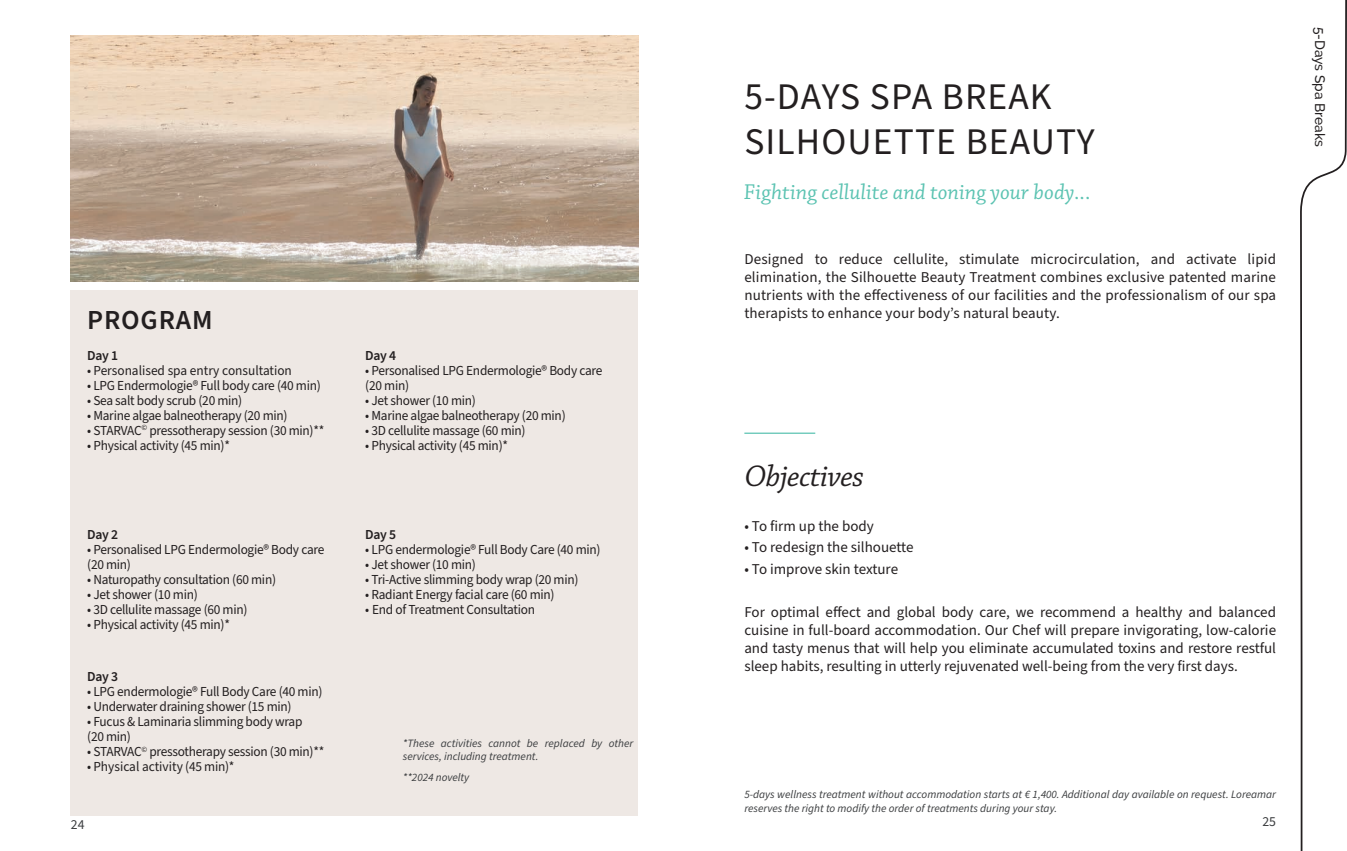
<style>
.page{position:relative;width:1347px;height:851px;background:#fff}
.page>*{position:absolute;margin:0;border:0;box-sizing:border-box;transform-origin:0 0}
.t1{font:37.5px/45px "Source Sans Pro";letter-spacing:.03em;color:#231f20}
.t2{font:italic 31.25px "Chaparral Pro";letter-spacing:-.02em;color:#231f20}
.t3{font:600 27.5px "Source Sans Pro";letter-spacing:.03em;color:#231f20}
.t4{font:italic 22.5px "Chaparral Pro";color:#5cc3b2}
.t5{font:15px/18px "Source Sans Pro";color:#231f20;text-align:justify}
.t6{font:13.75px/15px "Source Sans Pro";letter-spacing:-.02em;color:#231f20}
.t7{font:13.75px "Source Sans Pro";color:#231f20}
.t8{font:600 13.75px "Source Sans Pro";letter-spacing:-.02em;color:#231f20}
.t9{font:500 13.75px "Raleway";color:#231f20}
.t10{font:13.75px "Source Sans Pro";color:#3b3d3f}
.t11{font:italic 11.25px/13.5px "Source Sans Pro";color:#3b3d3f}
</style>
<div class="page">
<div style="left:71px;top:290px;width:567px;height:525px;background:#eee8e4"></div>
<hr style="left:744px;top:432px;width:71px;height:2px;background:#5cc3b2">
<img style="left:71px;top:35px;width:567px;height:246px">
<svg style="left:1300px;top:0;width:46px;height:850px"></svg>
<h3 class="t3" style="left:87px;top:301px;width:127px">PROGRAM</h3>
<p class="t8" style="left:87px;top:346px;width:32px">Day 1</p>
<p class="t7" style="left:87px;top:361px;width:206px">• Personalised spa entry consultation</p>
<p class="t6" style="left:87px;top:378px;width:235px">• LPG Endermologie® Full body care (40 min)</p>
<p class="t6" style="left:87px;top:393px;width:157px">• Sea salt body scrub (20 min)</p>
<p class="t6" style="left:87px;top:408px;width:202px">• Marine algae balneotherapy (20 min)</p>
<p class="t6" style="left:87px;top:423px;width:239px">• STARVAC<sup>©</sup> pressotherapy session (30 min)**</p>
<p class="t6" style="left:87px;top:438px;width:144px">• Physical activity (45 min)*</p>
<p class="t8" style="left:87px;top:524px;width:32px">Day 2</p>
<p class="t6" style="left:87px;top:542px;width:239px">• Personalised LPG Endermologie® Body care (20 min)</p>
<p class="t6" style="left:87px;top:572px;width:190px">• Naturopathy consultation (60 min)</p>
<p class="t6" style="left:87px;top:587px;width:112px">• Jet shower (10 min)</p>
<p class="t6" style="left:87px;top:602px;width:162px">• 3D cellulite massage (60 min)</p>
<p class="t6" style="left:87px;top:617px;width:144px">• Physical activity (45 min)*</p>
<p class="t8" style="left:87px;top:667px;width:32px">Day 3</p>
<p class="t6" style="left:87px;top:684px;width:237px">• LPG endermologie® Full Body Care (40 min)</p>
<p class="t6" style="left:87px;top:699px;width:206px">• Underwater draining shower (15 min)</p>
<p class="t6" style="left:87px;top:714px;width:217px">• Fucus &amp; Laminaria slimming body wrap (20 min)</p>
<p class="t6" style="left:87px;top:744px;width:239px">• STARVAC<sup>©</sup> pressotherapy session (30 min)**</p>
<p class="t7" style="left:87px;top:757px;width:149px">• Physical activity (45 min)*</p>
<p class="t10" style="left:71px;top:815px;width:15px">24</p>
<p class="t8" style="left:365px;top:346px;width:32px">Day 4</p>
<p class="t6" style="left:365px;top:363px;width:239px">• Personalised LPG Endermologie® Body care (20 min)</p>
<p class="t6" style="left:365px;top:393px;width:112px">• Jet shower (10 min)</p>
<p class="t6" style="left:365px;top:408px;width:202px">• Marine algae balneotherapy (20 min)</p>
<p class="t6" style="left:365px;top:423px;width:162px">• 3D cellulite massage (60 min)</p>
<p class="t6" style="left:365px;top:438px;width:144px">• Physical activity (45 min)*</p>
<p class="t8" style="left:365px;top:524px;width:32px">Day 5</p>
<p class="t6" style="left:365px;top:542px;width:237px">• LPG endermologie® Full Body Care (40 min)</p>
<p class="t6" style="left:365px;top:557px;width:112px">• Jet shower (10 min)</p>
<p class="t6" style="left:365px;top:572px;width:215px">• Tri-Active slimming body wrap (20 min)</p>
<p class="t6" style="left:365px;top:587px;width:191px">• Radiant Energy facial care (60 min)</p>
<p class="t6" style="left:365px;top:602px;width:171px">• End of Treatment Consultation</p>
<p class="t11" style="left:403px;top:736px;width:232px">*These activities cannot be replaced by other services, including treatment.</p>
<p class="t11" style="left:403px;top:770px;width:68px">**2024 novelty</p>
<h1 class="t1" style="left:744px;top:76px;width:352px">5-DAYS SPA BREAK<br>SILHOUETTE BEAUTY</h1>
<h3 class="t4" style="left:744px;top:180px;width:351px">Fighting cellulite and toning your body...</h3>
<p class="t5" style="left:744px;top:250px;width:533px">Designed to reduce cellulite, stimulate microcirculation, and activate lipid elimination, the Silhouette Beauty Treatment combines exclusive patented marine nutrients with the effectiveness of our facilities and the professionalism of our spa therapists to enhance your body’s natural beauty.</p>
<p class="t9" style="left:1327px;top:27px;width:122px;rotate:90deg">5-Days Spa Breaks</p>
<h2 class="t2" style="left:744px;top:458px;width:121px">Objectives</h2>
<p class="t5" style="left:744px;top:517px;width:131px">• To firm up the body</p>
<p class="t5" style="left:744px;top:538px;width:171px">• To redesign the silhouette</p>
<p class="t5" style="left:744px;top:560px;width:155px">• To improve skin texture</p>
<p class="t5" style="left:744px;top:603px;width:533px">For optimal effect and global body care, we recommend a healthy and balanced cuisine in full-board accommodation. Our Chef will prepare invigorating, low-calorie and tasty menus that will help you eliminate accumulated toxins and restore restful sleep habits, resulting in utterly rejuvenated well-being from the very first days.</p>
<p class="t11" style="left:744px;top:787px;width:533px">5-days wellness treatment without accommodation starts at € 1,400. Additional day available on request. Loreamar reserves the right to modify the order of treatments during your stay.</p>
<p class="t10" style="left:1262px;top:812px;width:15px">25</p>
</div>
